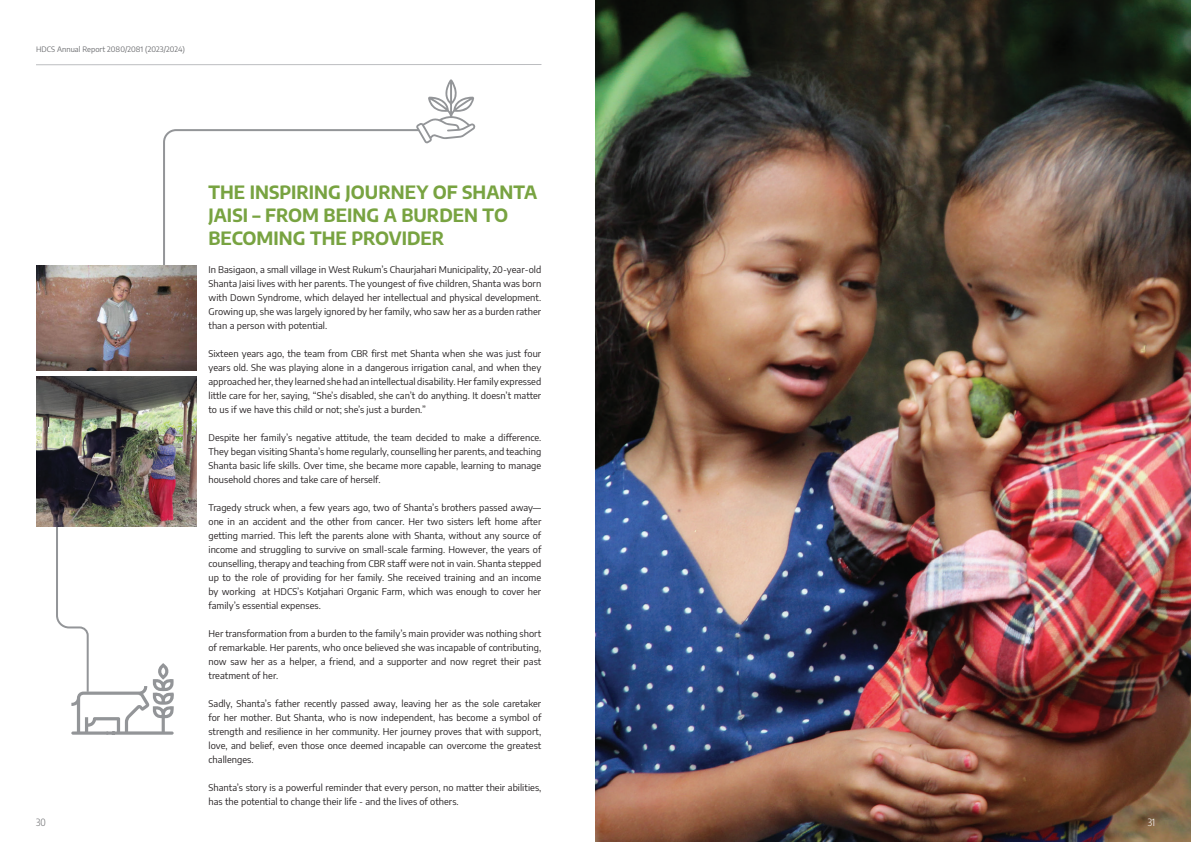
<style>
.page{position:relative;width:1191px;height:842px;background:#fff}
.page>*{position:absolute;margin:0;border:0;box-sizing:border-box;transform-origin:0 0}
.t1{font:700 18px/23px "Encode Sans";color:#78a341}
.t2{font:300 10px "Encode Sans Condensed";color:#6c6d70}
.t3{font:300 10px "Encode Sans Condensed";color:#fff}
.t4{font:9.2px/14px "Encode Sans";letter-spacing:.005em;color:#231f20;text-align:justify}
.t5{font:7.5px "Encode Sans";letter-spacing:.005em;color:#6c6d70}
</style>
<div class="page">
<hr style="left:36px;top:64px;width:505px;height:1px;background:#bcbdc0">
<img style="left:595px;top:0;width:596px;height:842px">
<img style="left:36px;top:376px;width:160px;height:151px">
<img style="left:36px;top:266px;width:160px;height:105px">
<svg style="left:162px;top:79px;width:313px;height:198px"></svg>
<svg style="left:55px;top:461px;width:120px;height:274px"></svg>
<p class="t5" style="left:36px;top:44px;width:150px">HDCS Annual Report 2080/2081 (2023/2024)</p>
<h1 class="t1" style="left:208px;top:180px;width:330px">THE INSPIRING JOURNEY OF SHANTA<br>JAISI – FROM BEING A BURDEN TO<br>BECOMING THE PROVIDER</h1>
<p class="t4" style="left:208px;top:262px;width:334px">In Basigaon, a small village in West Rukum’s Chaurjahari Municipality, 20-year-old Shanta Jaisi lives with her parents. The youngest of five children, Shanta was born with Down Syndrome, which delayed her intellectual and physical development.<br>Growing up, she was largely ignored by her family, who saw her as a burden rather than a person with potential.</p>
<p class="t4" style="left:208px;top:346px;width:334px">Sixteen years ago, the team from CBR first met Shanta when she was just four years old. She was playing alone in a dangerous irrigation canal, and when they approached her, they learned she had an intellectual disability. Her family expressed little care for her, saying, “She’s disabled, she can’t do anything. It doesn’t matter to us if we have this child or not; she’s just a burden.”</p>
<p class="t4" style="left:208px;top:430px;width:334px">Despite her family’s negative attitude, the team decided to make a difference.<br>They began visiting Shanta’s home regularly, counselling her parents, and teaching Shanta basic life skills. Over time, she became more capable, learning to manage household chores and take care of herself.</p>
<p class="t4" style="left:208px;top:500px;width:334px">Tragedy struck when, a few years ago, two of Shanta’s brothers passed away— one in an accident and the other from cancer. Her two sisters left home after getting married. This left the parents alone with Shanta, without any source of income and struggling to survive on small-scale farming. However, the years of counselling, therapy and teaching from CBR staff were not in vain. Shanta stepped up to the role of providing for her family. She received training and an income by working at HDCS’s Kotjahari Organic Farm, which was enough to cover her family’s essential expenses.</p>
<p class="t4" style="left:208px;top:626px;width:334px">Her transformation from a burden to the family’s main provider was nothing short of remarkable. Her parents, who once believed she was incapable of contributing, now saw her as a helper, a friend, and a supporter and now regret their past treatment of her.</p>
<p class="t4" style="left:208px;top:696px;width:334px">Sadly, Shanta’s father recently passed away, leaving her as the sole caretaker for her mother. But Shanta, who is now independent, has become a symbol of strength and resilience in her community. Her journey proves that with support, love, and belief, even those once deemed incapable can overcome the greatest challenges.</p>
<p class="t4" style="left:208px;top:780px;width:334px">Shanta’s story is a powerful reminder that every person, no matter their abilities, has the potential to change their life - and the lives of others.</p>
<p class="t2" style="left:36px;top:816px;width:11px">30</p>
<p class="t3" style="left:1147px;top:816px;width:9px">31</p>
</div>
